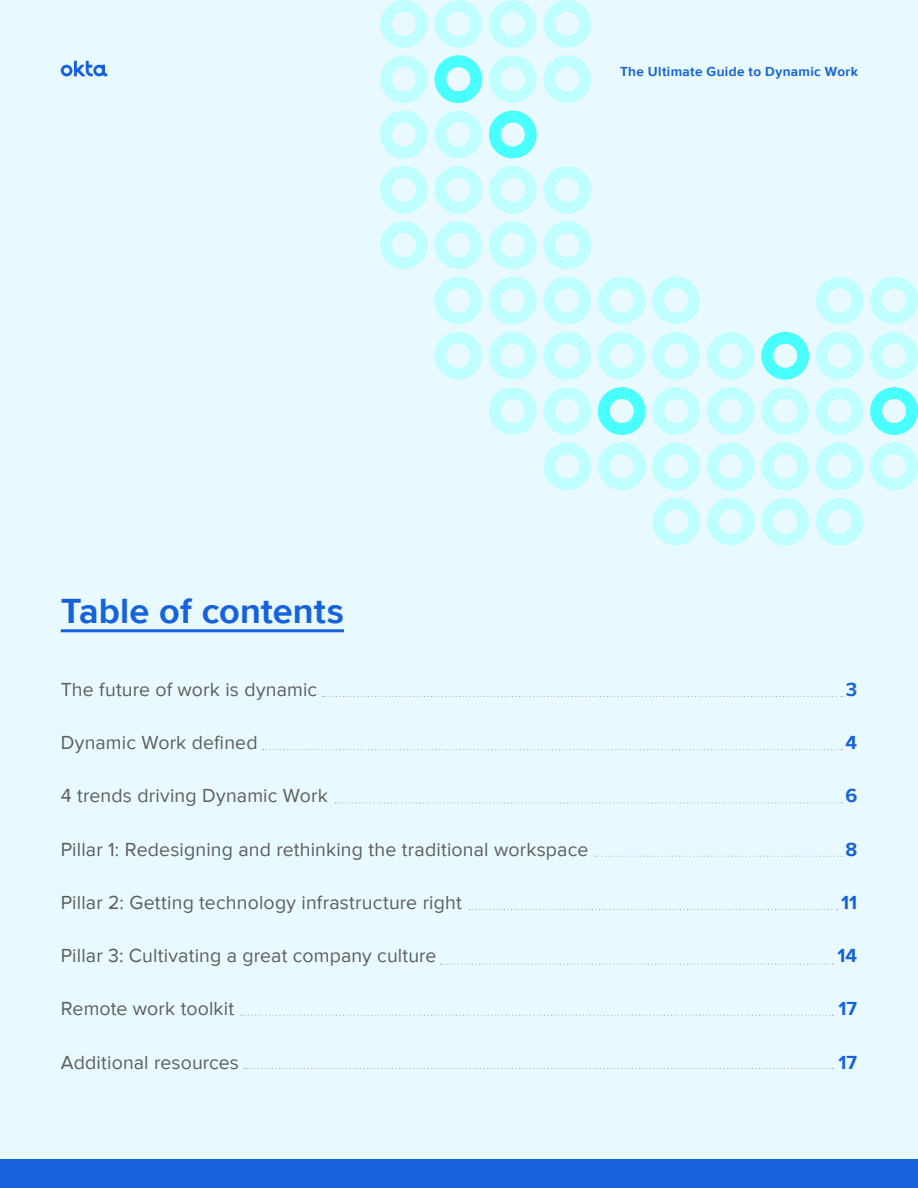
<style>
.page{position:relative;width:918px;height:1188px;background:#e8faff}
.page>*{position:absolute;margin:0;border:0;box-sizing:border-box;transform-origin:0 0}
.t1{font:700 36px "Proxima Nova";color:#1662dd}
.t2{font:19.5px "Proxima Nova";letter-spacing:.01em;color:#5d5d5d}
.t3{font:700 19.5px "Proxima Nova";letter-spacing:.005em;color:#1662dd}
.t4{font:700 13.5px "Proxima Nova";letter-spacing:.03em;color:#1662dd}
</style>
<div class="page">
<svg style="left:61px;top:61px;width:46px;height:15px"></svg>
<div style="left:0;top:1160px;width:918px;height:28px;background:#1662dd"></div>
<svg style="left:323px;top:696px;width:519px;height:1px"></svg>
<svg style="left:263px;top:749px;width:579px;height:1px"></svg>
<svg style="left:335px;top:802px;width:507px;height:2px"></svg>
<svg style="left:595px;top:856px;width:247px;height:1px"></svg>
<svg style="left:469px;top:909px;width:369px;height:1px"></svg>
<svg style="left:241px;top:1015px;width:592px;height:1px"></svg>
<svg style="left:441px;top:964px;width:392px;height:1px"></svg>
<svg style="left:244px;top:1068px;width:589px;height:1px"></svg>
<hr style="left:61px;top:629px;width:283px;height:3px;background:#1662dd">
<svg style="left:380px;top:0;width:48px;height:48px"></svg>
<svg style="left:434px;top:0;width:48px;height:48px"></svg>
<svg style="left:489px;top:0;width:48px;height:48px"></svg>
<svg style="left:543px;top:0;width:48px;height:48px"></svg>
<svg style="left:380px;top:55px;width:48px;height:48px"></svg>
<svg style="left:434px;top:55px;width:48px;height:48px"></svg>
<svg style="left:489px;top:55px;width:48px;height:48px"></svg>
<svg style="left:543px;top:55px;width:48px;height:48px"></svg>
<svg style="left:380px;top:111px;width:48px;height:47px"></svg>
<svg style="left:434px;top:111px;width:48px;height:47px"></svg>
<svg style="left:489px;top:111px;width:48px;height:47px"></svg>
<svg style="left:380px;top:166px;width:48px;height:48px"></svg>
<svg style="left:434px;top:166px;width:48px;height:48px"></svg>
<svg style="left:489px;top:166px;width:48px;height:48px"></svg>
<svg style="left:543px;top:166px;width:48px;height:48px"></svg>
<svg style="left:380px;top:221px;width:48px;height:48px"></svg>
<svg style="left:434px;top:221px;width:48px;height:48px"></svg>
<svg style="left:489px;top:221px;width:48px;height:48px"></svg>
<svg style="left:543px;top:221px;width:48px;height:48px"></svg>
<svg style="left:434px;top:277px;width:48px;height:47px"></svg>
<svg style="left:489px;top:277px;width:48px;height:47px"></svg>
<svg style="left:543px;top:277px;width:48px;height:47px"></svg>
<svg style="left:598px;top:277px;width:48px;height:47px"></svg>
<svg style="left:652px;top:277px;width:48px;height:47px"></svg>
<svg style="left:816px;top:277px;width:48px;height:47px"></svg>
<svg style="left:870px;top:277px;width:48px;height:47px"></svg>
<svg style="left:434px;top:332px;width:48px;height:48px"></svg>
<svg style="left:489px;top:332px;width:48px;height:48px"></svg>
<svg style="left:543px;top:332px;width:48px;height:48px"></svg>
<svg style="left:598px;top:332px;width:48px;height:48px"></svg>
<svg style="left:652px;top:332px;width:48px;height:48px"></svg>
<svg style="left:707px;top:332px;width:48px;height:48px"></svg>
<svg style="left:761px;top:332px;width:48px;height:48px"></svg>
<svg style="left:816px;top:332px;width:48px;height:48px"></svg>
<svg style="left:870px;top:332px;width:48px;height:48px"></svg>
<svg style="left:489px;top:387px;width:48px;height:48px"></svg>
<svg style="left:543px;top:387px;width:48px;height:48px"></svg>
<svg style="left:598px;top:387px;width:48px;height:48px"></svg>
<svg style="left:652px;top:387px;width:48px;height:48px"></svg>
<svg style="left:707px;top:387px;width:48px;height:48px"></svg>
<svg style="left:761px;top:387px;width:48px;height:48px"></svg>
<svg style="left:816px;top:387px;width:48px;height:48px"></svg>
<svg style="left:870px;top:387px;width:48px;height:48px"></svg>
<svg style="left:543px;top:442px;width:48px;height:48px"></svg>
<svg style="left:598px;top:442px;width:48px;height:48px"></svg>
<svg style="left:652px;top:442px;width:48px;height:48px"></svg>
<svg style="left:707px;top:442px;width:48px;height:48px"></svg>
<svg style="left:761px;top:442px;width:48px;height:48px"></svg>
<svg style="left:816px;top:442px;width:48px;height:48px"></svg>
<svg style="left:870px;top:442px;width:48px;height:48px"></svg>
<svg style="left:652px;top:498px;width:48px;height:48px"></svg>
<svg style="left:707px;top:498px;width:48px;height:48px"></svg>
<svg style="left:761px;top:498px;width:48px;height:48px"></svg>
<svg style="left:816px;top:498px;width:48px;height:48px"></svg>
<p class="t4" style="left:620px;top:64px;width:239px">The Ultimate Guide to Dynamic Work</p>
<h1 class="t1" style="left:61px;top:591px;width:285px">Table of contents</h1>
<p class="t2" style="left:61px;top:678px;width:258px">The future of work is dynamic</p>
<p class="t2" style="left:61px;top:731px;width:198px">Dynamic Work defined</p>
<p class="t2" style="left:61px;top:785px;width:268px">4 trends driving Dynamic Work</p>
<p class="t2" style="left:61px;top:838px;width:529px">Pillar 1: Redesigning and rethinking the traditional workspace</p>
<p class="t2" style="left:61px;top:891px;width:403px">Pillar 2: Getting technology infrastructure right</p>
<p class="t2" style="left:61px;top:944px;width:377px">Pillar 3: Cultivating a great company culture</p>
<p class="t2" style="left:61px;top:998px;width:175px">Remote work toolkit</p>
<p class="t2" style="left:61px;top:1051px;width:180px">Additional resources</p>
<p class="t3" style="left:846px;top:678px;width:13px">3</p>
<p class="t3" style="left:846px;top:731px;width:13px">4</p>
<p class="t3" style="left:845px;top:785px;width:13px">6</p>
<p class="t3" style="left:845px;top:838px;width:13px">8</p>
<p class="t3" style="left:841px;top:891px;width:18px">11</p>
<p class="t3" style="left:837px;top:944px;width:21px">14</p>
<p class="t3" style="left:839px;top:998px;width:20px">17</p>
<p class="t3" style="left:839px;top:1051px;width:20px">17</p>
</div>
